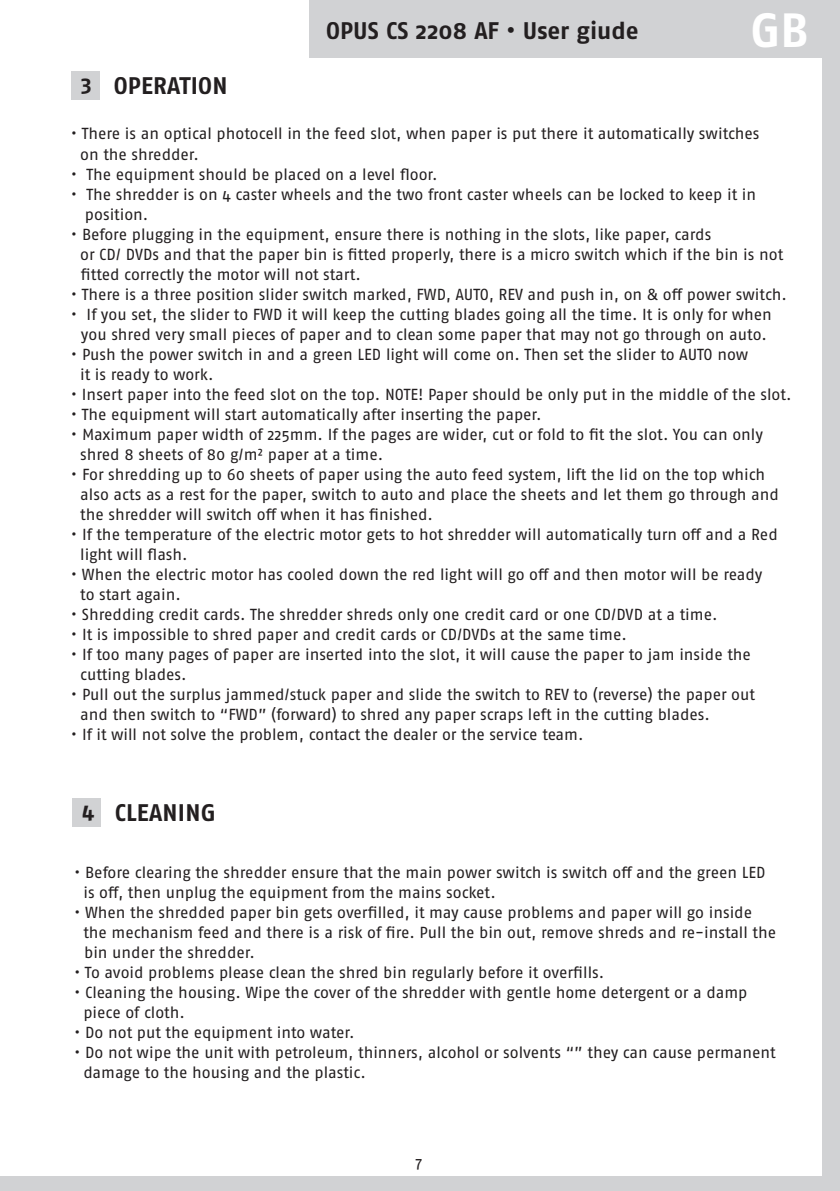
<style>
.page{position:relative;width:840px;height:1191px;background:#fff}
.page>*{position:absolute;margin:0;border:0;box-sizing:border-box;transform-origin:0 0}
.t1{font:700 48px "Fago Pro";color:#fff}
.t2{font:700 24px "Fago Pro";color:#231f20}
.t3{font:700 22px "Fago Pro";color:#231f20}
.t4{font:16px/20px "Fago Pro";color:#231f20}
</style>
<div class="page">
<div style="left:822px;top:0;width:17px;height:1191px;background:#d1d2d4"></div>
<div style="left:309px;top:0;width:530px;height:57px;background:#d1d2d4"></div>
<div style="left:0;top:1176px;width:839px;height:15px;background:#d1d2d4"></div>
<div style="left:71px;top:71px;width:28px;height:29px;background:#d1d2d4"></div>
<div style="left:72px;top:798px;width:28px;height:29px;background:#d1d2d4"></div>
<p class="t3" style="left:81px;top:70px;width:12px">3</p>
<p class="t2" style="left:114px;top:71px;width:115px">OPERATION</p>
<p class="t2" style="left:326px;top:16px;width:314px">OPUS CS 2208 AF • User giude</p>
<p class="t1" style="left:750px;top:1px;width:60px">GB</p>
<p class="t4" style="left:71px;top:124px;width:689px">• There is an optical photocell in the feed slot, when paper is put there it automatically switches</p>
<p class="t4" style="left:80px;top:144px;width:120px">on the shredder.</p>
<p class="t4" style="left:71px;top:164px;width:368px">• The equipment should be placed on a level floor.</p>
<p class="t4" style="left:71px;top:184px;width:686px">• The shredder is on 4 caster wheels and the two front caster wheels can be locked to keep it in</p>
<p class="t4" style="left:85px;top:204px;width:65px">position.</p>
<p class="t4" style="left:71px;top:224px;width:641px">• Before plugging in the equipment, ensure there is nothing in the slots, like paper, cards</p>
<p class="t4" style="left:80px;top:244px;width:704px">or CD/ DVDs and that the paper bin is fitted properly, there is a micro switch which if the bin is not fitted correctly the motor will not start.</p>
<p class="t4" style="left:71px;top:284px;width:717px">• There is a three position slider switch marked, FWD, AUTO, REV and push in, on &amp; off power switch.</p>
<p class="t4" style="left:71px;top:304px;width:702px;text-align:center">• If you set, the slider to FWD it will keep the cutting blades going all the time. It is only for when you shred very small pieces of paper and to clean some paper that may not go through on auto.</p>
<p class="t4" style="left:71px;top:344px;width:678px">• Push the power switch in and a green LED light will come on. Then set the slider to AUTO now</p>
<p class="t4" style="left:80px;top:364px;width:135px">it is ready to work.</p>
<p class="t4" style="left:71px;top:384px;width:721px">• Insert paper into the feed slot on the top. NOTE! Paper should be only put in the middle of the slot.</p>
<p class="t4" style="left:71px;top:404px;width:472px">• The equipment will start automatically after inserting the paper.</p>
<p class="t4" style="left:71px;top:424px;width:693px">• Maximum paper width of 225mm. If the pages are wider, cut or fold to fit the slot. You can only</p>
<p class="t4" style="left:80px;top:444px;width:304px">shred 8 sheets of 80 g/m² paper at a time.</p>
<p class="t4" style="left:71px;top:464px;width:695px">• For shredding up to 60 sheets of paper using the auto feed system, lift the lid on the top which</p>
<p class="t4" style="left:80px;top:484px;width:700px">also acts as a rest for the paper, switch to auto and place the sheets and let them go through and</p>
<p class="t4" style="left:80px;top:504px;width:354px">the shredder will switch off when it has finished.</p>
<p class="t4" style="left:71px;top:524px;width:708px">• If the temperature of the electric motor gets to hot shredder will automatically turn off and a Red</p>
<p class="t4" style="left:80px;top:544px;width:109px">light will flash.</p>
<p class="t4" style="left:71px;top:564px;width:692px">• When the electric motor has cooled down the red light will go off and then motor will be ready</p>
<p class="t4" style="left:80px;top:584px;width:102px">to start again.</p>
<p class="t4" style="left:71px;top:604px;width:647px">• Shredding credit cards. The shredder shreds only one credit card or one CD/DVD at a time.</p>
<p class="t4" style="left:71px;top:624px;width:557px">• It is impossible to shred paper and credit cards or CD/DVDs at the same time.</p>
<p class="t4" style="left:71px;top:644px;width:681px">• If too many pages of paper are inserted into the slot, it will cause the paper to jam inside the</p>
<p class="t4" style="left:80px;top:664px;width:108px">cutting blades.</p>
<p class="t4" style="left:71px;top:684px;width:685px">• Pull out the surplus jammed/stuck paper and slide the switch to REV to (reverse) the paper out</p>
<p class="t4" style="left:80px;top:704px;width:630px">and then switch to “FWD” (forward) to shred any paper scraps left in the cutting blades.</p>
<p class="t4" style="left:71px;top:724px;width:514px">• If it will not solve the problem, contact the dealer or the service team.</p>
<p class="t3" style="left:82px;top:797px;width:14px">4</p>
<p class="t2" style="left:115px;top:798px;width:102px">CLEANING</p>
<p class="t4" style="left:74px;top:862px;width:692px">• Before clearing the shredder ensure that the main power switch is switch off and the green LED</p>
<p class="t4" style="left:83px;top:882px;width:414px">is off, then unplug the equipment from the mains socket.</p>
<p class="t4" style="left:74px;top:902px;width:679px">• When the shredded paper bin gets overfilled, it may cause problems and paper will go inside</p>
<p class="t4" style="left:83px;top:922px;width:694px">the mechanism feed and there is a risk of fire. Pull the bin out, remove shreds and re-install the bin under the shredder.</p>
<p class="t4" style="left:74px;top:962px;width:531px">• To avoid problems please clean the shred bin regularly before it overfills.</p>
<p class="t4" style="left:74px;top:982px;width:674px">• Cleaning the housing. Wipe the cover of the shredder with gentle home detergent or a damp</p>
<p class="t4" style="left:83px;top:1002px;width:103px">piece of cloth.</p>
<p class="t4" style="left:74px;top:1022px;width:282px">• Do not put the equipment into water.</p>
<p class="t4" style="left:74px;top:1042px;width:702px">• Do not wipe the unit with petroleum, thinners, alcohol or solvents “” they can cause permanent</p>
<p class="t4" style="left:83px;top:1062px;width:284px">damage to the housing and the plastic.</p>
<p class="t4" style="left:415px;top:1152px;width:8px">7</p>
</div>
